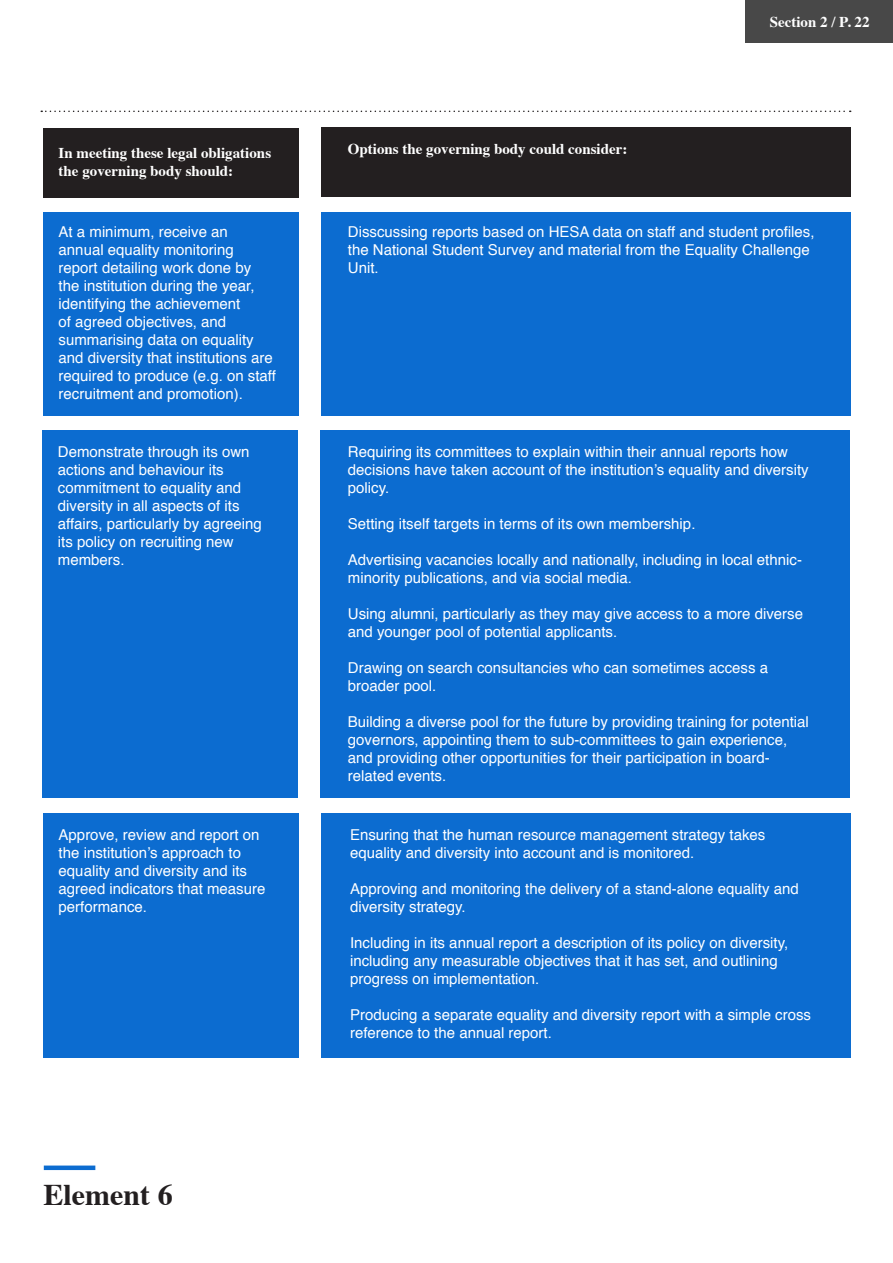
<style>
.page{position:relative;width:893px;height:1263px;background:#fff}
.page>*{position:absolute;margin:0;border:0;box-sizing:border-box;transform-origin:0 0}
.t1{font:700 30px "Times";color:#231f20}
.t2{font:15px/18px "Helvetica";color:#fff}
.t3{font:700 15px/18px "Times";color:#fff}
</style>
<div class="page">
<div style="left:745px;top:0;width:148px;height:43px;background:#484848"></div>
<svg style="left:41px;top:111px;width:810px;height:1px"></svg>
<div style="left:320px;top:430px;width:529px;height:368px;background:#0c6cd0"></div>
<div style="left:43px;top:430px;width:255px;height:368px;background:#0c6cd0"></div>
<div style="left:44px;top:212px;width:255px;height:203px;background:#0c6cd0"></div>
<div style="left:321px;top:212px;width:529px;height:203px;background:#0c6cd0"></div>
<div style="left:321px;top:128px;width:529px;height:69px;background:#231f20"></div>
<div style="left:44px;top:129px;width:255px;height:69px;background:#231f20"></div>
<div style="left:321px;top:813px;width:529px;height:244px;background:#0c6cd0"></div>
<div style="left:44px;top:813px;width:255px;height:244px;background:#0c6cd0"></div>
<div style="left:44px;top:1165px;width:51px;height:5px;background:#0c6cd0"></div>
<p class="t3" style="left:59px;top:142px;width:214px">In meeting these legal obligations the governing body should:</p>
<p class="t3" style="left:348px;top:139px;width:281px">Options the governing body could consider:</p>
<p class="t3" style="left:770px;top:11px;width:101px">Section 2 / P. 22</p>
<p class="t2" style="left:59px;top:223px;width:219px">At a minimum, receive an annual equality monitoring report detailing work done by<br>the institution during the year, identifying the achievement<br>of agreed objectives, and summarising data on equality and diversity that institutions are required to produce (e.g. on staff recruitment and promotion).</p>
<p class="t2" style="left:348px;top:223px;width:468px">Disscussing reports based on HESA data on staff and student profiles, the National Student Survey and material from the Equality Challenge<br>Unit.</p>
<p class="t2" style="left:58px;top:443px;width:205px">Demonstrate through its own actions and behaviour its commitment to equality and diversity in all aspects of its affairs, particularly by agreeing its policy on recruiting new members.</p>
<p class="t2" style="left:348px;top:443px;width:462px">Requiring its committees to explain within their annual reports how decisions have taken account of the institution’s equality and diversity policy.</p>
<p class="t2" style="left:348px;top:515px;width:349px">Setting itself targets in terms of its own membership.</p>
<p class="t2" style="left:348px;top:551px;width:456px">Advertising vacancies locally and nationally, including in local ethnic&shy;minority publications, and via social media.</p>
<p class="t2" style="left:348px;top:605px;width:457px">Using alumni, particularly as they may give access to a more diverse and younger pool of potential applicants.</p>
<p class="t2" style="left:348px;top:659px;width:422px">Drawing on search consultancies who can sometimes access a broader pool.</p>
<p class="t2" style="left:348px;top:713px;width:463px">Building a diverse pool for the future by providing training for potential governors, appointing them to sub-committees to gain experience, and providing other opportunities for their participation in board&shy;related events.</p>
<p class="t2" style="left:59px;top:826px;width:208px">Approve, review and report on the institution’s approach to equality and diversity and its agreed indicators that measure performance.</p>
<p class="t2" style="left:350px;top:826px;width:417px">Ensuring that the human resource management strategy takes equality and diversity into account and is monitored.</p>
<p class="t2" style="left:350px;top:880px;width:450px">Approving and monitoring the delivery of a stand-alone equality and diversity strategy.</p>
<p class="t2" style="left:350px;top:934px;width:440px">Including in its annual report a description of its policy on diversity, including any measurable objectives that it has set, and outlining progress on implementation.</p>
<p class="t2" style="left:350px;top:1006px;width:463px">Producing a separate equality and diversity report with a simple cross reference to the annual report.</p>
<p class="t1" style="left:44px;top:1166px;width:131px">Element 6</p>
</div>
